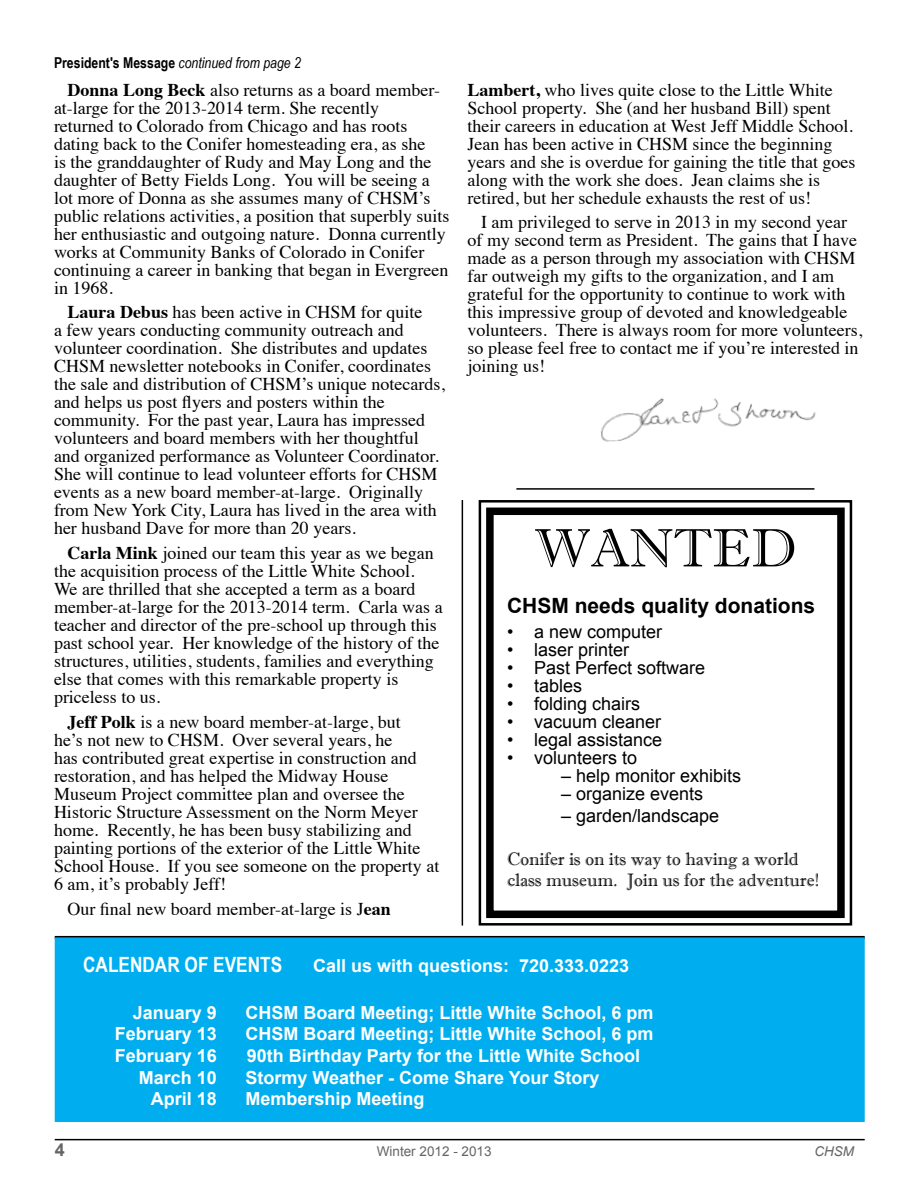
<style>
.page{position:relative;width:918px;height:1188px;background:#fff}
.page>*{position:absolute;margin:0;border:0;box-sizing:border-box;transform-origin:0 0}
.t1{font:54px "Imprint MT Shadow";color:#000}
.t2{font:700 21px "Arial";color:#000}
.t3{font:700 21px "Arial Narrow";color:#fff}
.t4{font:18px/18px "Times";color:#000}
.t5{font:700 18px "Arial";color:#fff}
.t6{font:18px "Arial";color:#000}
.t7{font:18px/21.6px "Imprint MT Shadow";color:#000}
.t8{font:700 18px "Arial";color:#666465}
.t9{font:700 15px "Arial Narrow";color:#000}
.t10{font:13.5px "Arial";color:#666465}
.t11{font:italic 13.5px "Arial";color:#666465}
.s1{font-weight:400;font-style:italic}
.s2{font-weight:700}
</style>
<div class="page">
<hr style="left:55px;top:936px;width:810px;height:3px;background:#000">
<div style="left:55px;top:938px;width:809px;height:183px;background:#00aeef"></div>
<div style="left:55px;top:937px;width:810px;height:185px;border:2px solid #00aeef"></div>
<hr style="left:55px;top:1139px;width:810px;height:1px;background:#000">
<hr style="left:516px;top:488px;width:298px;height:2px;background:#000">
<hr style="left:462px;top:500px;width:1px;height:426px;background:#000">
<svg style="left:478px;top:500px;width:375px;height:426px"></svg>
<div style="left:486px;top:508px;width:359px;height:410px;border:8px solid #000"></div>
<img style="left:601px;top:397px;width:215px;height:45px">
<p class="t9" style="left:54px;top:54px;width:249px">President's Message <span class="s1">continued from page 2</span></p>
<p class="t4" style="left:54px;top:79px;width:397px;text-indent:14px"><span class="s2">Donna Long Beck</span> also returns as a board member&shy;at-large for the 2013-2014 term. She recently<br>returned to Colorado from Chicago and has roots dating back to the Conifer homesteading era, as she<br>is the granddaughter of Rudy and May Long and the daughter of Betty Fields Long. You will be seeing a lot more of Donna as she assumes many of CHSM’s public relations activities, a position that superbly suits her enthusiastic and outgoing nature. Donna currently works at Community Banks of Colorado in Conifer continuing a career in banking that began in Evergreen in 1968.</p>
<p class="t4" style="left:54px;top:302px;width:392px;text-indent:14px"><span class="s2">Laura Debus</span> has been active in CHSM for quite<br>a few years conducting community outreach and volunteer coordination. She distributes and updates CHSM newsletter notebooks in Conifer, coordinates the sale and distribution of CHSM’s unique notecards, and helps us post flyers and posters within the community. For the past year, Laura has impressed volunteers and board members with her thoughtful and organized performance as Volunteer Coordinator.<br>She will continue to lead volunteer efforts for CHSM events as a new board member-at-large. Originally from New York City, Laura has lived in the area with her husband Dave for more than 20 years.</p>
<p class="t4" style="left:54px;top:542px;width:390px;text-indent:14px"><span class="s2">Carla Mink</span> joined our team this year as we began the acquisition process of the Little White School.<br>We are thrilled that she accepted a term as a board member-at-large for the 2013-2014 term. Carla was a teacher and director of the pre-school up through this past school year. Her knowledge of the history of the structures, utilities, students, families and everything else that comes with this remarkable property is priceless to us.</p>
<p class="t4" style="left:54px;top:711px;width:387px;text-indent:14px"><span class="s2">Jeff Polk</span> is a new board member-at-large, but<br>he’s not new to CHSM. Over several years, he<br>has contributed great expertise in construction and restoration, and has helped the Midway House Museum Project committee plan and oversee the Historic Structure Assessment on the Norm Meyer home. Recently, he has been busy stabilizing and painting portions of the exterior of the Little White School House. If you see someone on the property at 6 am, it’s probably Jeff!</p>
<p class="t4" style="left:68px;top:898px;width:325px">Our final new board member-at-large is J<span class="s2">ean</span></p>
<p class="t4" style="left:468px;top:79px;width:389px"><span class="s2">Lambert,</span> who lives quite close to the Little White School property. She (and her husband Bill) spent their careers in education at West Jeff Middle School.<br>Jean has been active in CHSM since the beginning years and she is overdue for gaining the title that goes along with the work she does. Jean claims she is retired, but her schedule exhausts the rest of us!</p>
<p class="t4" style="left:468px;top:212px;width:396px;text-indent:14px">I am privileged to serve in 2013 in my second year of my second term as President. The gains that I have made as a person through my association with CHSM far outweigh my gifts to the organization, and I am grateful for the opportunity to continue to work with this impressive group of devoted and knowledgeable volunteers. There is always room for more volunteers, so please feel free to contact me if you’re interested in joining us!</p>
<h1 class="t1" style="left:534px;top:516px;width:264px">WANTED</h1>
<p class="t2" style="left:507px;top:592px;width:310px">CHSM needs quality donations</p>
<p class="t6" style="left:507px;top:620px;width:157px">• a new computer</p>
<p class="t6" style="left:507px;top:638px;width:124px">• laser printer</p>
<p class="t6" style="left:507px;top:656px;width:200px">• Past Perfect software</p>
<p class="t6" style="left:507px;top:674px;width:77px">• tables</p>
<p class="t6" style="left:507px;top:692px;width:135px">• folding chairs</p>
<p class="t6" style="left:507px;top:710px;width:156px">• vacuum cleaner</p>
<p class="t6" style="left:507px;top:728px;width:157px">• legal assistance</p>
<p class="t6" style="left:507px;top:746px;width:132px">• volunteers to</p>
<p class="t6" style="left:561px;top:764px;width:182px">– help monitor exhibits</p>
<p class="t6" style="left:561px;top:782px;width:144px">– organize events</p>
<p class="t6" style="left:561px;top:803px;width:160px">– garden/landscape</p>
<p class="t7" style="left:507px;top:848px;width:313px">Conifer is on its way to having a world class museum. Join us for the adventure!</p>
<p class="t3" style="left:83px;top:952px;width:200px">CALENDAR OF EVENTS</p>
<p class="t5" style="left:313px;top:953px;width:318px">Call us with questions: 720.333.0223</p>
<p class="t5" style="left:133px;top:1001px;width:86px">January 9</p>
<p class="t5" style="left:245px;top:1001px;width:410px">CHSM Board Meeting; Little White School, 6 pm</p>
<p class="t5" style="left:115px;top:1022px;width:104px">February 13</p>
<p class="t5" style="left:245px;top:1022px;width:410px">CHSM Board Meeting; Little White School, 6 pm</p>
<p class="t5" style="left:115px;top:1044px;width:104px">February 16</p>
<p class="t5" style="left:247px;top:1044px;width:395px">90th Birthday Party for the Little White School</p>
<p class="t5" style="left:139px;top:1065px;width:80px">March 10</p>
<p class="t5" style="left:245px;top:1065px;width:356px">Stormy Weather - Come Share Your Story</p>
<p class="t5" style="left:151px;top:1087px;width:68px">April 18</p>
<p class="t5" style="left:245px;top:1087px;width:181px">Membership Meeting</p>
<p class="t8" style="left:55px;top:1137px;width:12px">4</p>
<p class="t10" style="left:377px;top:1142px;width:116px">Winter 2012 - 2013</p>
<p class="t11" style="left:814px;top:1142px;width:41px">CHSM</p>
</div>
